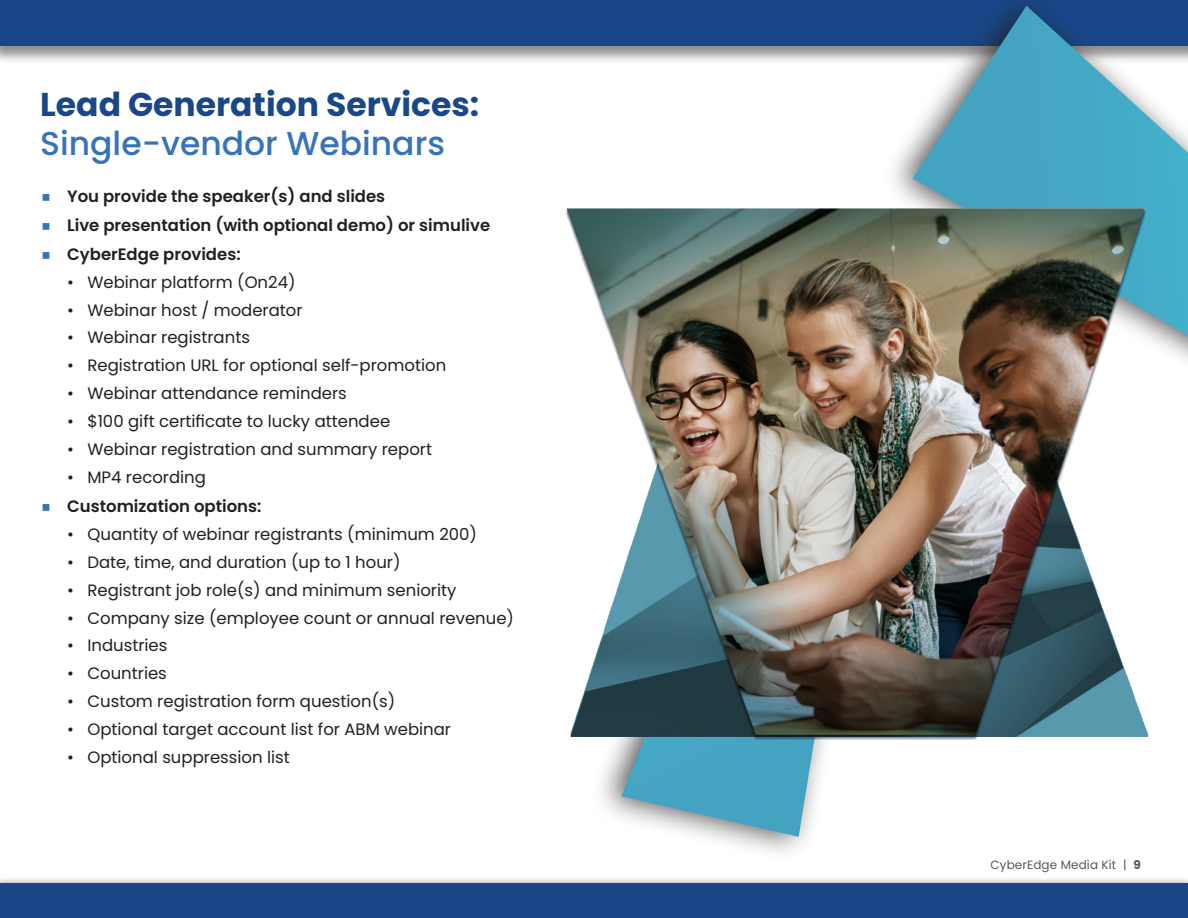
<style>
.page{position:relative;width:1188px;height:918px;background:#fff}
.page>*{position:absolute;margin:0;border:0;box-sizing:border-box;transform-origin:0 0}
.Page_Headers__blue{font:700 33px/39px "Poppins";color:#1a4787}
.t1{font:16.5px "Poppins";color:#231f20}
.t2{font:600 16.5px "Poppins";color:#231f20}
.t3{font:12px "Poppins";letter-spacing:.01em;color:#57585a}
.s1{font-weight:500;color:#3673ba}
.s2{font-weight:700}
</style>
<div class="page">
<div style="left:0;top:0;width:1188px;height:64px;background:#231f20;opacity:.5"></div>
<div style="left:0;top:0;width:1188px;height:46px;background:#194787"></div>
<div style="left:0;top:876px;width:1188px;height:42px;background:#231f20;opacity:.5"></div>
<div style="left:0;top:883px;width:1188px;height:35px;background:#194787"></div>
<div style="left:882px;top:0;width:306px;height:495px;background:#231f20;opacity:.75"></div>
<svg style="left:913px;top:6px;width:275px;height:329px"></svg>
<div style="left:590px;top:303px;width:308px;height:559px;background:#231f20;opacity:.75"></div>
<svg style="left:621px;top:746px;width:260px;height:91px"></svg>
<img style="left:565px;top:192px;width:598px;height:554px">
<p class="Page_Headers__blue" style="left:40px;top:85px;width:441px">Lead Generation Services:<br><span class="s1">Single-vendor Webinars</span></p>
<p class="t2" style="left:67px;top:186px;width:320px">You provide the speaker(s) and slides</p>
<p class="t2" style="left:67px;top:215px;width:425px">Live presentation (with optional demo) or simulive</p>
<p class="t2" style="left:67px;top:244px;width:175px">CyberEdge provides:</p>
<p class="t1" style="left:67px;top:272px;width:230px">• Webinar platform (On24)</p>
<p class="t1" style="left:67px;top:300px;width:237px">• Webinar host / moderator</p>
<p class="t1" style="left:67px;top:328px;width:184px">• Webinar registrants</p>
<p class="t1" style="left:67px;top:356px;width:381px">• Registration URL for optional self-promotion</p>
<p class="t1" style="left:67px;top:384px;width:281px">• Webinar attendance reminders</p>
<p class="t1" style="left:67px;top:412px;width:325px">• $100 gift certificate to lucky attendee</p>
<p class="t1" style="left:67px;top:440px;width:366px">• Webinar registration and summary report</p>
<p class="t1" style="left:67px;top:468px;width:140px">• MP4 recording</p>
<p class="t2" style="left:67px;top:497px;width:196px">Customization options:</p>
<p class="t1" style="left:67px;top:525px;width:411px">• Quantity of webinar registrants (minimum 200)</p>
<p class="t1" style="left:67px;top:552px;width:335px">• Date, time, and duration (up to 1 hour)</p>
<p class="t1" style="left:67px;top:580px;width:391px">• Registrant job role(s) and minimum seniority</p>
<p class="t1" style="left:67px;top:608px;width:448px">• Company size (employee count or annual revenue)</p>
<p class="t1" style="left:67px;top:636px;width:102px">• Industries</p>
<p class="t1" style="left:67px;top:664px;width:101px">• Countries</p>
<p class="t1" style="left:67px;top:692px;width:330px">• Custom registration form question(s)</p>
<p class="t1" style="left:67px;top:720px;width:385px">• Optional target account list for ABM webinar</p>
<p class="t1" style="left:67px;top:748px;width:224px">• Optional suppression list</p>
<p class="t3" style="left:990px;top:858px;width:152px">CyberEdge Media Kit | <span class="s2">9</span></p>
</div>
